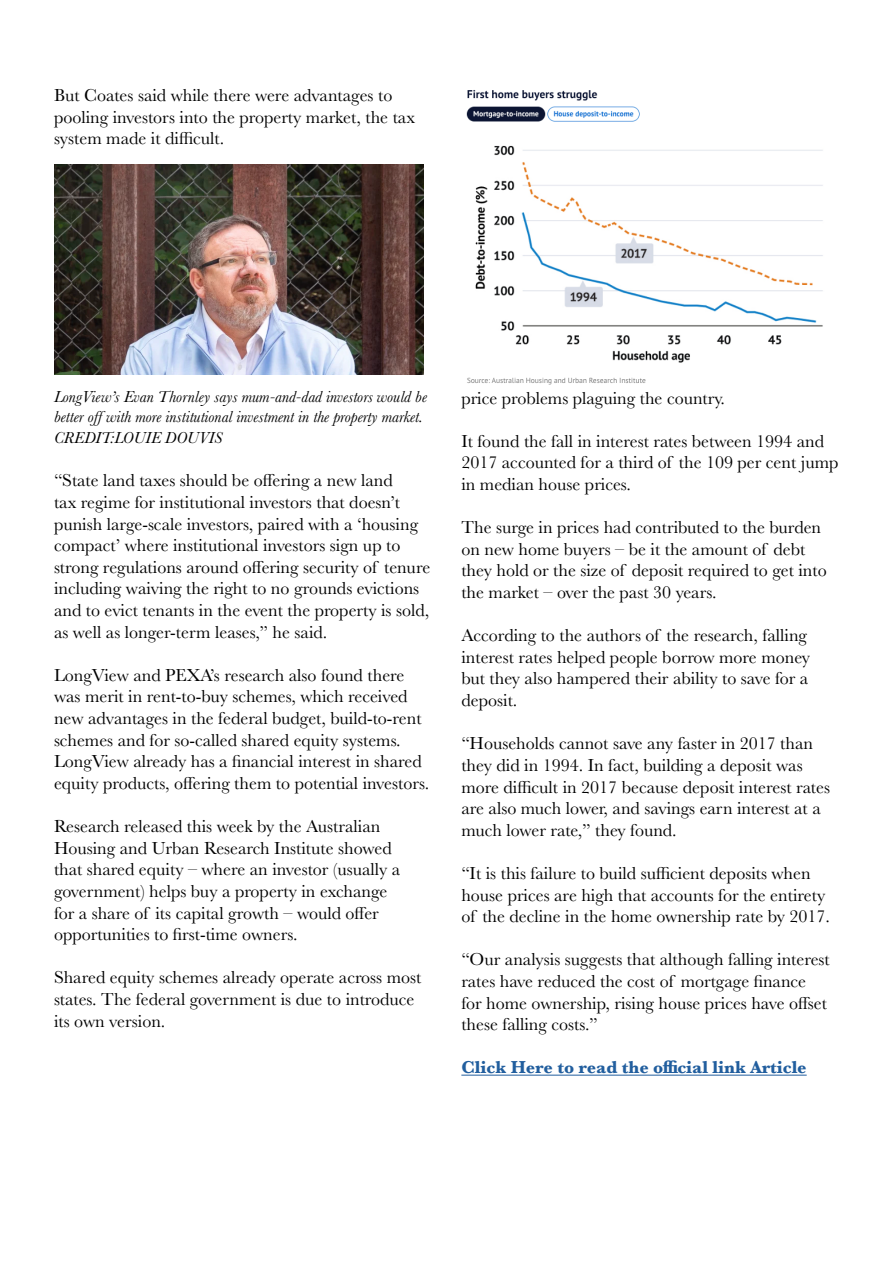
<style>
.page{position:relative;width:893px;height:1263px;background:#fff}
.page>*{position:absolute;margin:0;border:0;box-sizing:border-box;transform-origin:0 0}
.t1{font:18px/21.6px "Baskerville";color:#000}
.t2{font:700 18px "Baskerville";color:#215e9e}
.t3{font:italic 16.5px/19.8px "Baskerville";color:#000}
</style>
<div class="page">
<hr style="left:461px;top:1075px;width:346px;height:1px;background:#215e9e">
<img style="left:54px;top:164px;width:370px;height:210px">
<img style="left:466px;top:90px;width:357px;height:295px">
<p class="t1" style="left:54px;top:85px;width:362px">But Coates said while there were advantages to pooling investors into the property market, the tax system made it difficult.</p>
<p class="t3" style="left:54px;top:387px;width:375px">LongView’s Evan Thornley says mum-and-dad investors would be better offwith more institutional investment in the property market.</p>
<p class="t3" style="left:54px;top:428px;width:170px">CREDIT:LOUIE DOUVIS</p>
<p class="t1" style="left:54px;top:470px;width:378px">“State land taxes should be offering a new land<br>tax regime for institutional investors that doesn’t punish large-scale investors, paired with a ‘housing compact’ where institutional investors sign up to strong regulations around offering security of tenure including waiving the right to no grounds evictions and to evict tenants in the event the property is sold, as well as longer-term leases,” he said.</p>
<p class="t1" style="left:54px;top:664px;width:377px">LongView and PEXA’s research also found there was merit in rent-to-buy schemes, which received new advantages in the federal budget, build-to-rent schemes and for so-called shared equity systems.<br>LongView already has a financial interest in shared equity products, offering them to potential investors.</p>
<p class="t1" style="left:54px;top:816px;width:348px">Research released this week by the Australian Housing and Urban Research Institute showed that shared equity – where an investor (usually a government) helps buy a property in exchange for a share of its capital growth – would offer opportunities to first-time owners.</p>
<p class="t1" style="left:54px;top:967px;width:369px">Shared equity schemes already operate across most states. The federal government is due to introduce its own version.</p>
<p class="t1" style="left:461px;top:387px;width:265px">price problems plaguing the country.</p>
<p class="t1" style="left:461px;top:430px;width:379px">It found the fall in interest rates between 1994 and<br>2017 accounted for a third of the 109 per cent jump in median house prices.</p>
<p class="t1" style="left:461px;top:517px;width:367px">The surge in prices had contributed to the burden on new home buyers – be it the amount of debt they hold or the size of deposit required to get into the market – over the past 30 years.</p>
<p class="t1" style="left:461px;top:625px;width:350px">According to the authors of the research, falling interest rates helped people borrow more money but they also hampered their ability to save for a deposit.</p>
<p class="t1" style="left:461px;top:733px;width:370px">“Households cannot save any faster in 2017 than they did in 1994. In fact, building a deposit was more difficult in 2017 because deposit interest rates are also much lower, and savings earn interest at a much lower rate,” they found.</p>
<p class="t1" style="left:461px;top:862px;width:370px">“It is this failure to build sufficient deposits when house prices are high that accounts for the entirety of the decline in the home ownership rate by 2017.</p>
<p class="t1" style="left:461px;top:949px;width:370px">“Our analysis suggests that although falling interest rates have reduced the cost of mortgage finance for home ownership, rising house prices have offset these falling costs.”</p>
<p class="t2" style="left:461px;top:1055px;width:347px">Click Here to read the official link Article</p>
</div>
